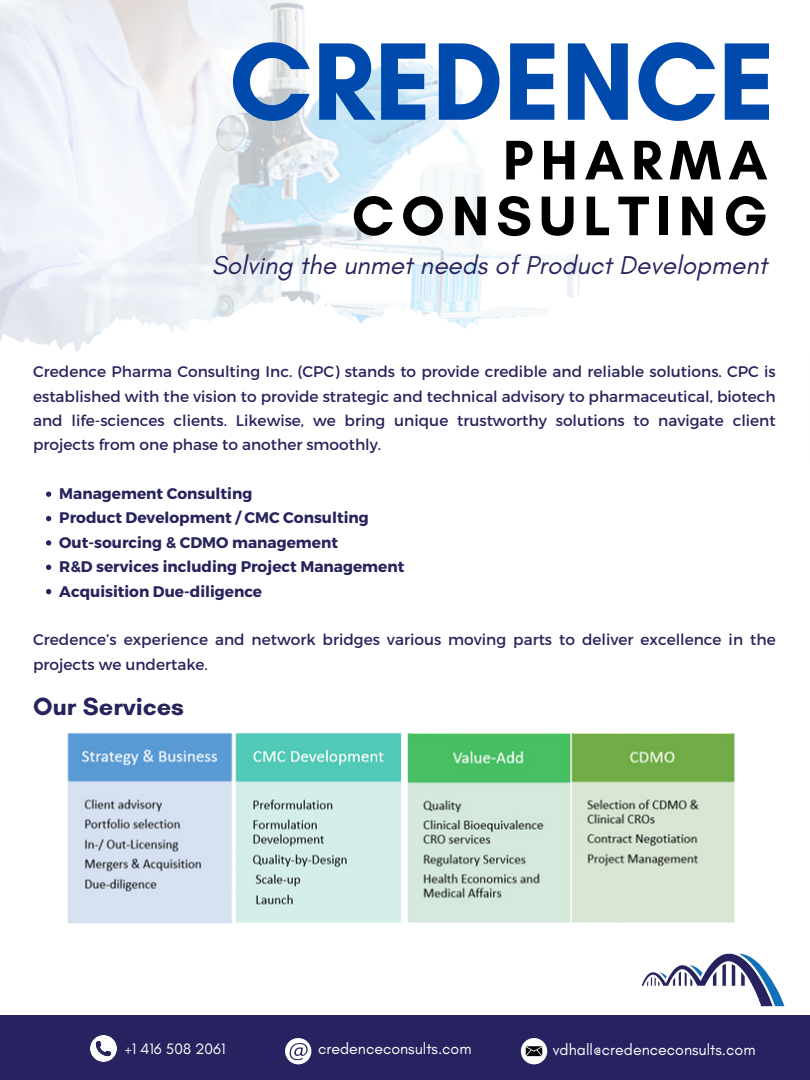
<style>
.page{position:relative;width:810px;height:1080px;background:#fff}
.page>*{position:absolute;margin:0;border:0;box-sizing:border-box;transform-origin:0 0}
.t1{font:700 112.31px "Glacial Indifference";color:#004aad}
.t2{font:700 56.81px/55.8px "Glacial Indifference";letter-spacing:.125em;color:#000;text-align:right}
.t3{font:italic 26.25px "Glacial Indifference";color:#27235c}
.t4{font:700 25.38px "Glacial Indifference";color:#27235c}
.t5{font:16px "Glacial Indifference";color:#fff}
.t6{font:15.38px/24.4px "Montserrat";color:#27235c;text-align:justify}
.t7{font:700 15.38px "Montserrat";color:#27235c}
.t8{font:15.38px "Glacial Indifference";color:#fff}
</style>
<div class="page">
<img style="left:0;top:0;width:581px;height:268px">
<svg style="left:0;top:268px;width:580px;height:18px"></svg>
<svg style="left:0;top:286px;width:579px;height:66px"></svg>
<div style="left:0;top:1016px;width:810px;height:64px;background:#262360"></div>
<img style="left:90px;top:1035px;width:26px;height:26px">
<svg style="left:285px;top:1038px;width:26px;height:26px"></svg>
<svg style="left:46px;top:492px;width:5px;height:5px"></svg>
<svg style="left:46px;top:516px;width:5px;height:5px"></svg>
<svg style="left:46px;top:540px;width:5px;height:6px"></svg>
<svg style="left:46px;top:565px;width:5px;height:5px"></svg>
<svg style="left:46px;top:589px;width:5px;height:5px"></svg>
<img style="left:67px;top:733px;width:147px;height:191px">
<img style="left:214px;top:732px;width:175px;height:192px">
<img style="left:389px;top:732px;width:169px;height:191px">
<img style="left:558px;top:733px;width:177px;height:190px">
<img style="left:631px;top:953px;width:168px;height:63px">
<svg style="left:521px;top:1038px;width:26px;height:26px"></svg>
<p class="t1" style="left:229px;top:13px;width:548px">CREDENCE</p>
<h3 class="t2" style="left:352px;top:132px;width:417px">PHARMA<br>CONSULTING</h3>
<p class="t3" style="left:212px;top:249px;width:557px">Solving the unmet needs of Product Development</p>
<h2 class="t6" style="left:33px;top:359px;width:744px">Credence Pharma Consulting Inc. (CPC) stands to provide credible and reliable solutions. CPC is established with the vision to provide strategic and technical advisory to pharmaceutical, biotech and life-sciences clients. Likewise, we bring unique trustworthy solutions to navigate client projects from one phase to another smoothly.</h2>
<h4 class="t7" style="left:59px;top:484px;width:195px">Management Consulting</h4>
<p class="t7" style="left:59px;top:508px;width:311px">Product Development / CMC Consulting</p>
<p class="t7" style="left:59px;top:532px;width:280px">Out-sourcing &amp; CDMO management</p>
<p class="t7" style="left:59px;top:557px;width:347px">R&amp;D services including Project Management</p>
<p class="t7" style="left:59px;top:581px;width:204px">Acquisition Due-diligence</p>
<p class="t6" style="left:33px;top:627px;width:744px">Credence’s experience and network bridges various moving parts to deliver excellence in the projects we undertake.</p>
<p class="t4" style="left:33px;top:691px;width:153px">Our Services</p>
<p class="t8" style="left:125px;top:1040px;width:102px">+1 416 508 2061</p>
<p class="t5" style="left:318px;top:1039px;width:155px">credenceconsults.com</p>
<p class="t5" style="left:553px;top:1040px;width:204px">vdhall@credenceconsults.com</p>
</div>
